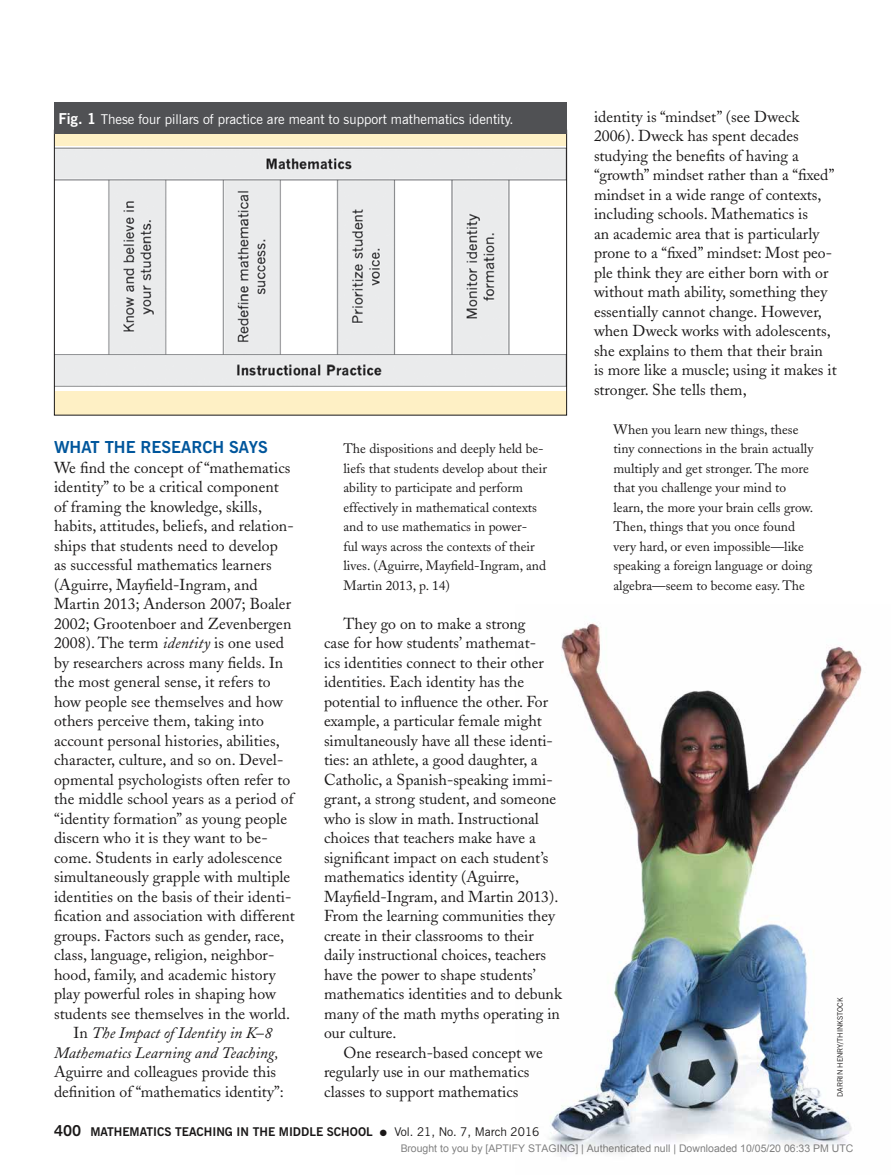
<style>
.page{position:relative;width:891px;height:1175px;background:#fff}
.page>*{position:absolute;margin:0;border:0;box-sizing:border-box;transform-origin:0 0}
.t1{font:700 16.5px "News Gothic BT";color:#00569c}
.t2{font:15.75px/19.5px "Adobe Caslon";color:#1a1818}
.t3{font:italic 15.75px "Adobe Caslon";color:#1a1818}
.t4{font:13.5px/19.5px "Adobe Caslon";color:#1a1818}
.t5{font:13.5px "News Gothic BT";color:#fff}
.t6{font:700 12px "News Gothic BT";color:#1a1818}
.t7{font:10.5px "Arial";color:rgb(0 0 0/.5)}
.t8{font:7.5px "News Gothic BT";color:#1a1818}
.s1{font-weight:700;font-size:15px}
.s2{font-style:italic}
.s3{font-style:normal}
.s4{font-size:15px}
.s5{font-weight:400}
</style>
<div class="page">
<img style="left:549px;top:623px;width:313px;height:532px">
<div style="left:54px;top:130px;width:513px;height:285px;background:#fef0c5"></div>
<img style="left:56px;top:146px;width:509px;height:244px">
<div style="left:54px;top:102px;width:513px;height:32px;background:#505154"></div>
<p class="t5" style="left:58px;top:111px;width:457px"><span class="s1">Fig. 1</span> These four pillars of practice are meant to support mathematics identity.</p>
<p class="t1" style="left:54px;top:437px;width:215px">WHAT THE RESEARCH SAYS</p>
<p class="t2" style="left:54px;top:458px;width:238px">We find the concept of “mathematics</p>
<p class="t2" style="left:54px;top:477px;width:226px">identity” to be a critical component</p>
<p class="t2" style="left:54px;top:497px;width:210px">of framing the knowledge, skills,</p>
<p class="t2" style="left:54px;top:516px;width:241px">habits, attitudes, beliefs, and relation-</p>
<p class="t2" style="left:54px;top:536px;width:225px">ships that students need to develop</p>
<p class="t2" style="left:54px;top:555px;width:219px">as successful mathematics learners</p>
<p class="t2" style="left:54px;top:575px;width:205px">(Aguirre, Mayfield-Ingram, and</p>
<p class="t2" style="left:54px;top:594px;width:239px">Martin 2013; Anderson 2007; Boaler</p>
<p class="t2" style="left:54px;top:614px;width:239px">2002; Grootenboer and Zevenbergen</p>
<p class="t2" style="left:54px;top:633px;width:232px">2008). The term <span class="s2">identity</span> is one used</p>
<p class="t2" style="left:54px;top:653px;width:231px">by researchers across many fields. In</p>
<p class="t2" style="left:54px;top:672px;width:218px">the most general sense, it refers to</p>
<p class="t2" style="left:54px;top:692px;width:230px">how people see themselves and how</p>
<p class="t2" style="left:54px;top:711px;width:212px">others perceive them, taking into</p>
<p class="t2" style="left:54px;top:731px;width:227px">account personal histories, abilities,</p>
<p class="t2" style="left:54px;top:750px;width:231px">character, culture, and so on. Devel-</p>
<p class="t2" style="left:54px;top:770px;width:238px">opmental psychologists often refer to</p>
<p class="t2" style="left:54px;top:789px;width:241px">the middle school years as a period of</p>
<p class="t2" style="left:54px;top:809px;width:235px">“identity formation” as young people</p>
<p class="t2" style="left:54px;top:828px;width:215px">discern who it is they want to be-</p>
<p class="t2" style="left:54px;top:848px;width:230px">come. Students in early adolescence</p>
<p class="t2" style="left:54px;top:867px;width:238px">simultaneously grapple with multiple</p>
<p class="t2" style="left:54px;top:887px;width:239px">identities on the basis of their identi-</p>
<p class="t2" style="left:54px;top:906px;width:242px">fication and association with different</p>
<p class="t2" style="left:54px;top:926px;width:232px">groups. Factors such as gender, race,</p>
<p class="t2" style="left:54px;top:945px;width:222px">class, language, religion, neighbor-</p>
<p class="t2" style="left:54px;top:965px;width:223px">hood, family, and academic history</p>
<p class="t2" style="left:54px;top:984px;width:224px">play powerful roles in shaping how</p>
<p class="t2" style="left:54px;top:1004px;width:238px">students see themselves in the world.</p>
<p class="t3" style="left:73px;top:1024px;width:200px"><span class="s3">In</span> The Impact of Identity in K–8</p>
<p class="t3" style="left:54px;top:1044px;width:226px">Mathematics Learning and Teaching,</p>
<p class="t2" style="left:54px;top:1062px;width:231px">Aguirre and colleagues provide this definition of “mathematics identity”:</p>
<p class="t4" style="left:344px;top:439px;width:205px">The dispositions and deeply held be&shy;liefs that students develop about their ability to participate and perform effectively in mathematical contexts and to use mathematics in power-<br>ful ways across the contexts of their lives. (Aguirre, Mayfield-Ingram, and Martin 2013, p. 14)</p>
<p class="t2" style="left:324px;top:614px;width:239px;text-indent:19px">They go on to make a strong<br>case for how students’ mathemat-<br>ics identities connect to their other identities. Each identity has the potential to influence the other. For example, a particular female might simultaneously have all these identi&shy;ties: an athlete, a good daughter, a Catholic, a Spanish-speaking immi&shy;grant, a strong student, and someone who is slow in math. Instructional choices that teachers make have a significant impact on each student’s mathematics identity (Aguirre, Mayfield-Ingram, and Martin 2013).<br>From the learning communities they create in their classrooms to their daily instructional choices, teachers have the power to shape students’ mathematics identities and to debunk many of the math myths operating in our culture.</p>
<p class="t2" style="left:324px;top:1043px;width:220px;text-indent:19px">One research-based concept we regularly use in our mathematics classes to support mathematics</p>
<p class="t6" style="left:54px;top:1124px;width:487px"><span class="s4">400</span> MATHEMATICS TEACHING IN THE MIDDLE SCHOOL ● <span class="s5">Vol. 21, No. 7, March 2016</span></p>
<p class="t2" style="left:594px;top:107px;width:244px">identity is “mindset” (see Dweck 2006). Dweck has spent decades studying the benefits of having a “growth” mindset rather than a “fixed” mindset in a wide range of contexts, including schools. Mathematics is<br>an academic area that is particularly prone to a “fixed” mindset: Most peo&shy;ple think they are either born with or without math ability, something they essentially cannot change. However, when Dweck works with adolescents, she explains to them that their brain is more like a muscle; using it makes it stronger. She tells them,</p>
<p class="t4" style="left:614px;top:419px;width:201px">When you learn new things, these tiny connections in the brain actually multiply and get stronger. The more that you challenge your mind to learn, the more your brain cells grow.<br>Then, things that you once found very hard, or even impossible—like speaking a foreign language or doing algebra—seem to become easy. The</p>
<p class="t8" style="left:836px;top:1096px;width:101px;rotate:-90deg">DARRIN HENRY/THINKSTOCK</p>
<p class="t7" style="left:400px;top:1142px;width:455px">Brought to you by [APTIFY STAGING] | Authenticated null | Downloaded 10/05/20 06:33 PM UTC</p>
</div>
